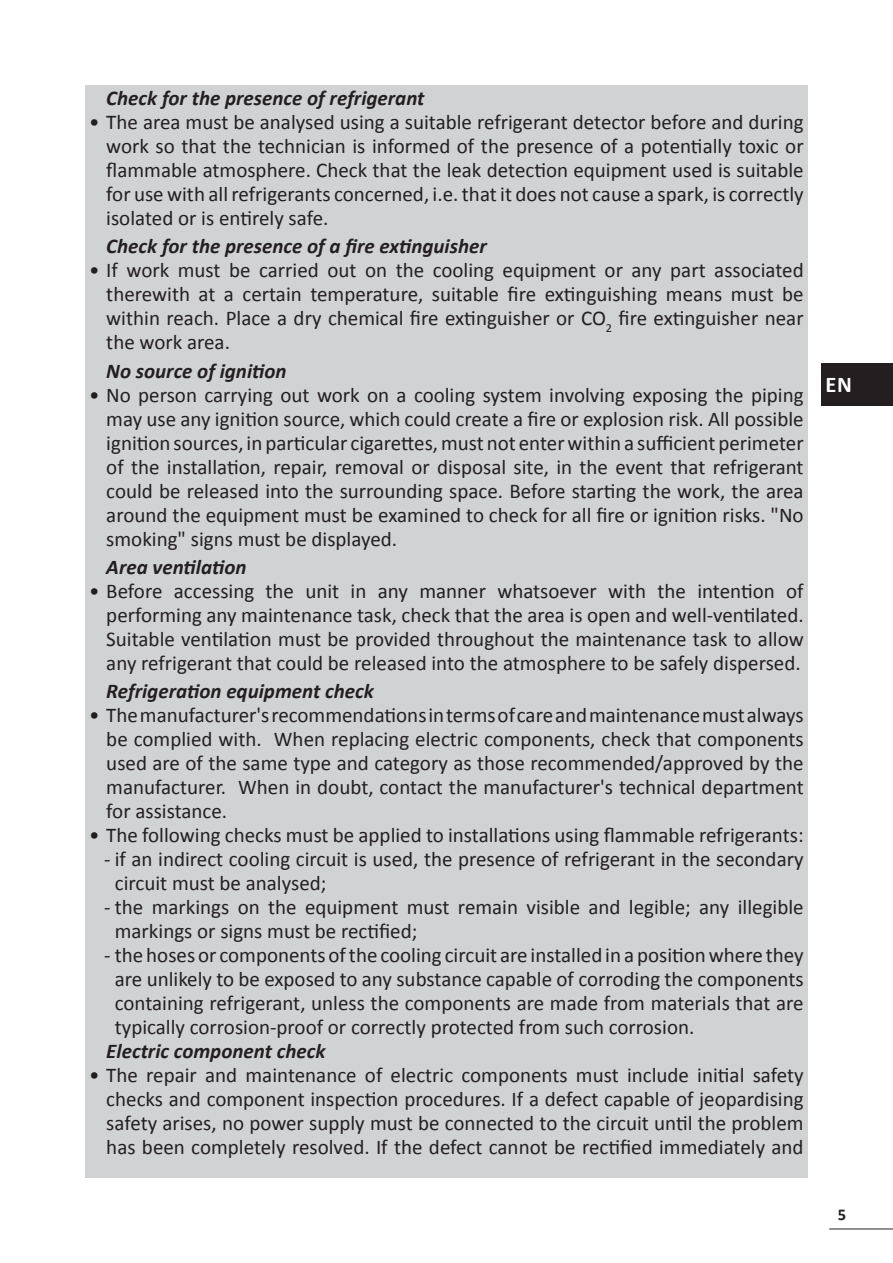
<style>
.page{position:relative;width:893px;height:1263px;background:#fff}
.page>*{position:absolute;margin:0;border:0;box-sizing:border-box;transform-origin:0 0}
.t1{font:700 22.5px "Calibri";color:#fff}
.t2{font:21px/24px "Calibri";color:#231f20;text-align:justify}
.t3{font:italic 700 21px "Calibri";color:#231f20}
.t4{font:700 16.5px "Calibri";color:#231f20}
</style>
<div class="page">
<hr style="left:829px;top:1228px;width:64px;height:1px;background:#231f20">
<div style="left:85px;top:85px;width:723px;height:1093px;background:#d1d2d4"></div>
<div style="left:821px;top:364px;width:72px;height:42px;background:#231f20"></div>
<p class="t3" style="left:106px;top:85px;width:320px">Check for the presence of refrigerant</p>
<p class="t2" style="left:106px;top:110px;width:699px;text-indent:-17px">• The area must be analysed using a suitable refrigerant detector before and during work so that the technician is informed of the presence of a potentially toxic or flammable atmosphere. Check that the leak detection equipment used is suitable for use with all refrigerants concerned, i.e. that it does not cause a spark, is correctly isolated or is entirely safe.</p>
<p class="t3" style="left:106px;top:233px;width:382px">Check for the presence of a fire extinguisher</p>
<p class="t2" style="left:106px;top:258px;width:699px;text-indent:-17px">• If work must be carried out on the cooling equipment or any part associated therewith at a certain temperature, suitable fire extinguishing means must be within reach. Place a dry chemical fire extinguisher or CO<sub>2</sub> fire extinguisher near the work area.</p>
<p class="t3" style="left:106px;top:357px;width:182px">No source of ignition</p>
<p class="t2" style="left:106px;top:383px;width:699px;text-indent:-17px">• No person carrying out work on a cooling system involving exposing the piping may use any ignition source, which could create a fire or explosion risk. All possible ignition sources, in particular cigarettes, must not enter within a sufficient perimeter of the installation, repair, removal or disposal site, in the event that refrigerant could be released into the surrounding space. Before starting the work, the area around the equipment must be examined to check for all fire or ignition risks. "No smoking" signs must be displayed.</p>
<p class="t3" style="left:106px;top:553px;width:142px">Area ventilation</p>
<p class="t2" style="left:106px;top:579px;width:699px;text-indent:-17px">• Before accessing the unit in any manner whatsoever with the intention of performing any maintenance task, check that the area is open and well-ventilated.<br>Suitable ventilation must be provided throughout the maintenance task to allow any refrigerant that could be released into the atmosphere to be safely dispersed.</p>
<p class="t3" style="left:106px;top:678px;width:269px">Refrigeration equipment check</p>
<p class="t2" style="left:106px;top:703px;width:699px;text-indent:-17px">• The manufacturer's recommendations in terms of care and maintenance must always be complied with. When replacing electric components, check that components used are of the same type and category as those recommended/approved by the manufacturer. When in doubt, contact the manufacturer's technical department for assistance.</p>
<p class="t2" style="left:89px;top:823px;width:716px">• The following checks must be applied to installations using flammable refrigerants:</p>
<p class="t2" style="left:115px;top:847px;width:690px;text-indent:-11px">- if an indirect cooling circuit is used, the presence of refrigerant in the secondary circuit must be analysed;</p>
<p class="t2" style="left:115px;top:895px;width:690px;text-indent:-11px">- the markings on the equipment must remain visible and legible; any illegible markings or signs must be rectified;</p>
<p class="t2" style="left:115px;top:943px;width:690px;text-indent:-11px">- the hoses or components of the cooling circuit are installed in a position where they are unlikely to be exposed to any substance capable of corroding the components containing refrigerant, unless the components are made from materials that are typically corrosion-proof or correctly protected from such corrosion.</p>
<p class="t3" style="left:106px;top:1038px;width:221px">Electric component check</p>
<p class="t2" style="left:106px;top:1063px;width:699px;text-indent:-17px">• The repair and maintenance of electric components must include initial safety checks and component inspection procedures. If a defect capable of jeopardising safety arises, no power supply must be connected to the circuit until the problem has been completely resolved. If the defect cannot be rectified immediately and</p>
<p class="t1" style="left:825px;top:370px;width:28px">EN</p>
<p class="t4" style="left:838px;top:1204px;width:10px">5</p>
</div>
